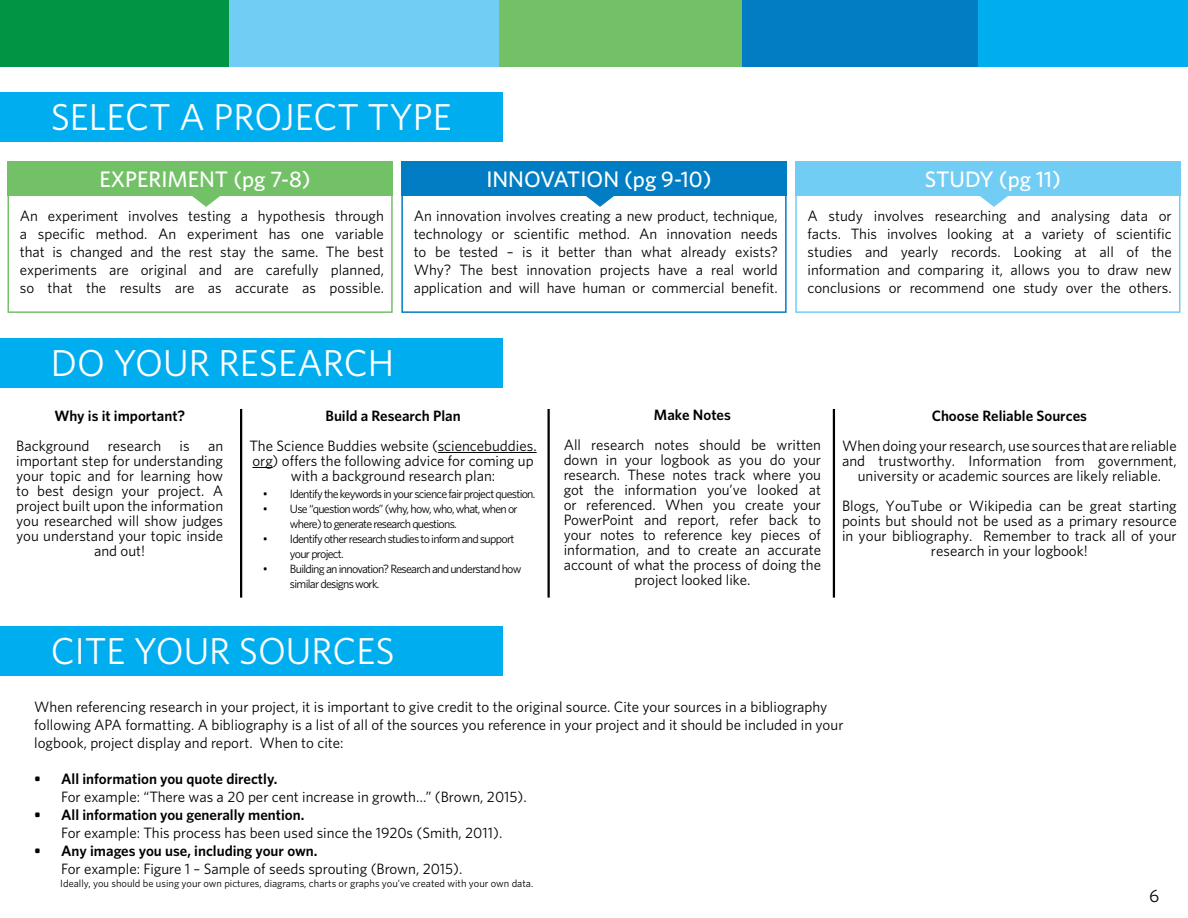
<style>
.page{position:relative;width:1188px;height:918px;background:#fff}
.page>*{position:absolute;margin:0;border:0;box-sizing:border-box;transform-origin:0 0}
.t1{font:37.5px "Whitney";color:#fff}
.t2{font:500 22.5px "Whitney";color:#fff}
.t3{font:18px "Whitney";color:#000}
.t4{font:15px/15px "Whitney";color:#000;text-align:center}
.t5{font:600 15px "Whitney";color:#000}
.t6{font:12px/15px "Whitney";letter-spacing:-.06em;color:#000}
.t7{font:10.5px "Whitney";color:#000}
</style>
<div class="page">
<div style="left:0;top:0;width:229px;height:66px;background:#009444"></div>
<div style="left:229px;top:0;width:271px;height:66px;background:#72cdf4"></div>
<div style="left:500px;top:0;width:242px;height:66px;background:#73c167"></div>
<div style="left:742px;top:0;width:236px;height:66px;background:#007dc3"></div>
<div style="left:978px;top:0;width:210px;height:66px;background:#00aeef"></div>
<div style="left:8px;top:189px;width:385px;height:124px;border:2px solid #73c167"></div>
<div style="left:8px;top:161px;width:385px;height:35px;background:#73c167"></div>
<svg style="left:192px;top:196px;width:28px;height:11px"></svg>
<div style="left:0;top:92px;width:502px;height:50px;background:#00aeef"></div>
<div style="left:401px;top:189px;width:386px;height:124px;border:2px solid #007dc3"></div>
<div style="left:401px;top:161px;width:386px;height:35px;background:#007dc3"></div>
<svg style="left:586px;top:196px;width:28px;height:11px"></svg>
<div style="left:795px;top:189px;width:385px;height:124px;border:2px solid #72cdf4"></div>
<div style="left:795px;top:161px;width:385px;height:35px;background:#72cdf4"></div>
<svg style="left:980px;top:196px;width:28px;height:11px"></svg>
<div style="left:0;top:339px;width:502px;height:49px;background:#00aeef"></div>
<div style="left:0;top:626px;width:502px;height:49px;background:#00aeef"></div>
<hr style="left:240px;top:409px;width:2px;height:189px;background:#000">
<hr style="left:438px;top:452px;width:99px;height:1px;background:#000">
<svg style="left:252px;top:467px;width:21px;height:1px"></svg>
<hr style="left:833px;top:409px;width:2px;height:189px;background:#000">
<hr style="left:548px;top:409px;width:2px;height:189px;background:#000">
<h1 class="t1" style="left:51px;top:92px;width:403px">SELECT A PROJECT TYPE</h1>
<h2 class="t2" style="left:99px;top:165px;width:213px">EXPERIMENT (pg 7-8)</h2>
<p class="t4" style="left:20px;top:207px;width:366px;line-height:18px;text-align:justify">An experiment involves testing a hypothesis through a specific method. An experiment has one variable that is changed and the rest stay the same. The best experiments are original and are carefully planned, so that the results are as accurate as possible.</p>
<h1 class="t1" style="left:51px;top:338px;width:345px">DO YOUR RESEARCH</h1>
<h2 class="t2" style="left:486px;top:165px;width:227px">INNOVATION (pg 9-10)</h2>
<p class="t4" style="left:414px;top:207px;width:366px;line-height:18px;text-align:justify">An innovation involves creating a new product, technique, technology or scientific method. An innovation needs to be tested – is it better than what already exists?<br>Why? The best innovation projects have a real world application and will have human or commercial benefit.</p>
<h2 class="t2" style="left:925px;top:165px;width:138px">STUDY (pg 11)</h2>
<p class="t4" style="left:808px;top:207px;width:366px;line-height:18px;text-align:justify">A study involves researching and analysing data or facts. This involves looking at a variety of scientific studies and yearly records. Looking at all of the information and comparing it, allows you to draw new conclusions or recommend one study over the others.</p>
<p class="t5" style="left:54px;top:406px;width:132px">Why is it important?</p>
<p class="t4" style="left:16px;top:438px;width:209px">Background research is an important step for understanding your topic and for learning how to best design your project. A project built upon the information you researched will show judges you understand your topic inside and out!</p>
<p class="t5" style="left:325px;top:406px;width:137px">Build a Research Plan</p>
<p class="t4" style="left:250px;top:438px;width:289px">The Science Buddies website (sciencebuddies. org) offers the following advice for coming up with a background research plan:</p>
<p class="t6" style="left:263px;top:486px;width:274px">• Identify the keywords in your science fair project question.</p>
<p class="t6" style="left:290px;top:501px;width:229px;text-indent:-27px">• Use “question words” (why, how, who, what, when or where) to generate research questions.</p>
<p class="t6" style="left:290px;top:531px;width:226px;text-indent:-27px">• Identify other research studies to inform and support your project.</p>
<p class="t6" style="left:290px;top:561px;width:233px;text-indent:-27px">• Building an innovation? Research and understand how similar designs work.</p>
<h1 class="t1" style="left:51px;top:626px;width:345px">CITE YOUR SOURCES</h1>
<p class="t5" style="left:654px;top:405px;width:78px">Make Notes</p>
<p class="t4" style="left:564px;top:437px;width:259px">All research notes should be written down in your logbook as you do your research. These notes track where you got the information you’ve looked at or referenced. When you create your PowerPoint and report, refer back to your notes to reference key pieces of information, and to create an accurate account of what the process of doing the project looked like.</p>
<p class="t5" style="left:932px;top:406px;width:157px">Choose Reliable Sources</p>
<p class="t4" style="left:842px;top:438px;width:336px">When doing your research, use sources that are reliable and trustworthy. Information from government, university or academic sources are likely reliable.</p>
<p class="t4" style="left:842px;top:498px;width:336px">Blogs, YouTube or Wikipedia can be great starting points but should not be used as a primary resource in your bibliography. Remember to track all of your research in your logbook!</p>
<p class="t4" style="left:34px;top:697px;width:811px;line-height:18px;text-align:left">When referencing research in your project, it is important to give credit to the original source. Cite your sources in a bibliography following APA formatting. A bibliography is a list of all of the sources you reference in your project and it should be included in your logbook, project display and report. When to cite:</p>
<p class="t5" style="left:34px;top:768px;width:245px">• All information you quote directly.</p>
<p class="t4" style="left:61px;top:789px;width:467px">For example: “There was a 20 per cent increase in growth…” (Brown, 2015).</p>
<p class="t5" style="left:34px;top:804px;width:272px">• All information you generally mention.</p>
<p class="t4" style="left:61px;top:825px;width:443px">For example: This process has been used since the 1920s (Smith, 2011).</p>
<p class="t5" style="left:34px;top:840px;width:285px">• Any images you use, including your own.</p>
<p class="t4" style="left:61px;top:861px;width:403px">For example: Figure 1 – Sample of seeds sprouting (Brown, 2015).</p>
<p class="t7" style="left:60px;top:876px;width:475px">Ideally, you should be using your own pictures, diagrams, charts or graphs you’ve created with your own data.</p>
<p class="t3" style="left:1149px;top:884px;width:12px">6</p>
</div>
